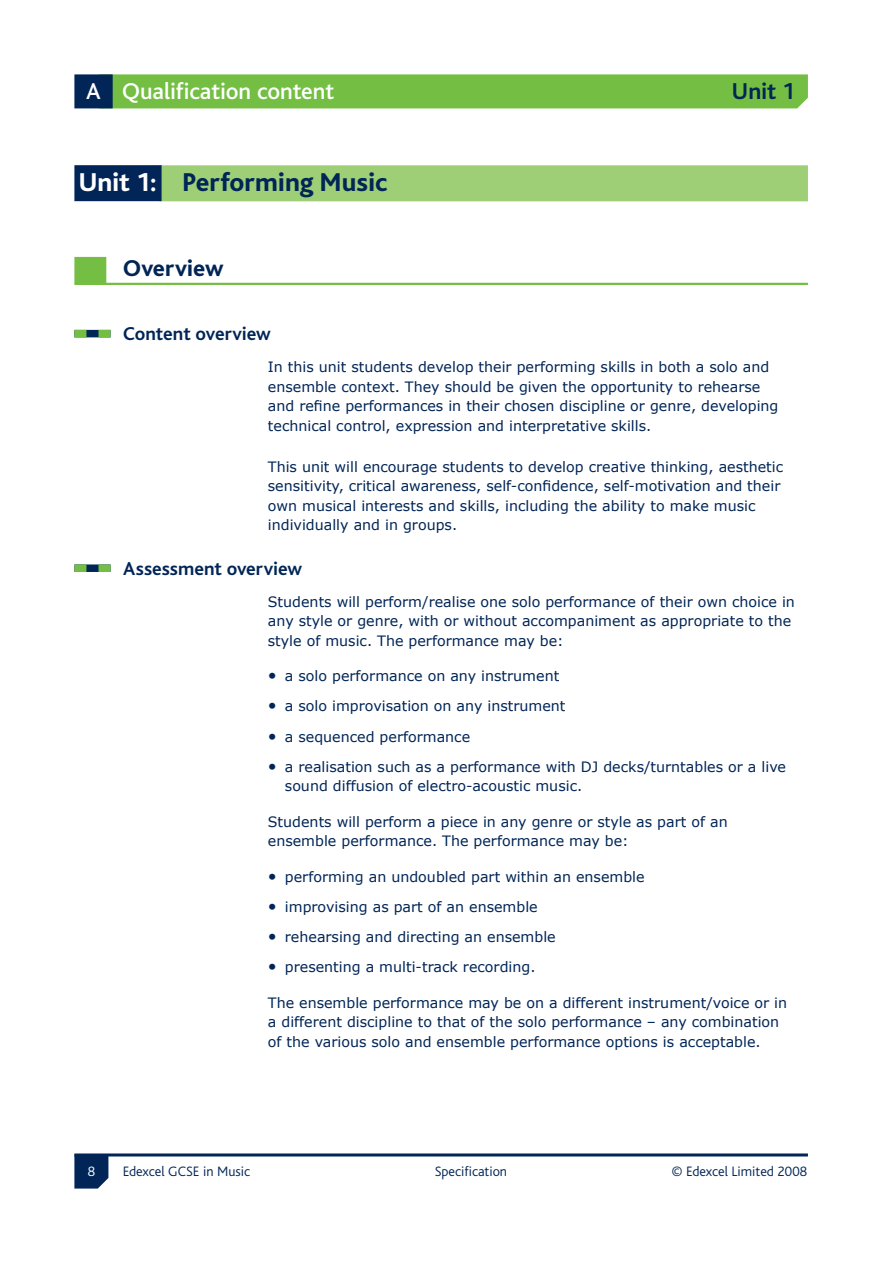
<style>
.page{position:relative;width:893px;height:1263px;background:#fff}
.page>*{position:absolute;margin:0;border:0;box-sizing:border-box;transform-origin:0 0}
.t1{font:800 27px "Bliss";color:#002556}
.t2{font:500 24px "Bliss";letter-spacing:-.005em;color:#fff}
.t3{font:800 24px "Bliss";letter-spacing:-.005em;color:#002556}
.t4{font:700 24px "Bliss";color:#002556}
.t5{font:700 19.5px "Bliss";color:#002556}
.t6{font:14.25px/19.5px "Verdana";color:#002556}
.t7{font:300 14.25px "Bliss";color:#002556}
.t8{font:300 14.25px "Bliss";color:#fff}
.s1{color:#fff}
.s2{font-size:16.5px}
</style>
<div class="page">
<div style="left:113px;top:74px;width:695px;height:34px;background:#74bf43"></div>
<svg style="left:74px;top:1156px;width:34px;height:32px"></svg>
<div style="left:74px;top:74px;width:39px;height:34px;background:#002556"></div>
<hr style="left:74px;top:1153px;width:734px;height:3px;background:#002556">
<div style="left:159px;top:165px;width:649px;height:36px;background:#9ecf77"></div>
<div style="left:74px;top:165px;width:88px;height:36px;background:#002556"></div>
<div style="left:74px;top:257px;width:32px;height:26px;background:#74bf43"></div>
<hr style="left:74px;top:283px;width:734px;height:2px;background:#74bf43">
<svg style="left:74px;top:330px;width:37px;height:7px"></svg>
<svg style="left:74px;top:564px;width:37px;height:8px"></svg>
<h2 class="t2" style="left:86px;top:79px;width:249px">A Qualification content</h2>
<h1 class="t1" style="left:79px;top:168px;width:310px"><span class="s1">Unit 1:</span> Performing Music</h1>
<h2 class="t3" style="left:123px;top:256px;width:102px">Overview</h2>
<h2 class="t4" style="left:732px;top:79px;width:65px">Unit 1</h2>
<h3 class="t5" style="left:123px;top:324px;width:149px">Content overview</h3>
<p class="t6" style="left:268px;top:357px;width:512px">In this unit students develop their performing skills in both a solo and ensemble context. They should be given the opportunity to rehearse and refine performances in their chosen discipline or genre, developing technical control, expression and interpretative skills.</p>
<p class="t6" style="left:268px;top:456px;width:517px">This unit will encourage students to develop creative thinking, aesthetic sensitivity, critical awareness, self-confidence, self-motivation and their own musical interests and skills, including the ability to make music individually and in groups.</p>
<h3 class="t5" style="left:123px;top:558px;width:180px">Assessment overview</h3>
<p class="t6" style="left:268px;top:591px;width:529px">Students will perform/realise one solo performance of their own choice in any style or genre, with or without accompaniment as appropriate to the style of music. The performance may be:</p>
<p class="t6" style="left:268px;top:666px;width:293px"><span class="s2">•</span> a solo performance on any instrument</p>
<p class="t6" style="left:268px;top:696px;width:299px"><span class="s2">•</span> a solo improvisation on any instrument</p>
<p class="t6" style="left:268px;top:726px;width:204px"><span class="s2">•</span> a sequenced performance</p>
<p class="t6" style="left:285px;top:756px;width:503px;text-indent:-17px"><span class="s2">•</span> a realisation such as a performance with DJ decks/turntables or a live sound diffusion of electro-acoustic music.</p>
<p class="t6" style="left:268px;top:811px;width:461px">Students will perform a piece in any genre or style as part of an ensemble performance. The performance may be:</p>
<p class="t6" style="left:268px;top:866px;width:378px"><span class="s2">•</span> performing an undoubled part within an ensemble</p>
<p class="t6" style="left:268px;top:896px;width:271px"><span class="s2">•</span> improvising as part of an ensemble</p>
<p class="t6" style="left:268px;top:926px;width:289px"><span class="s2">•</span> rehearsing and directing an ensemble</p>
<p class="t6" style="left:268px;top:957px;width:269px"><span class="s2">•</span> presenting a multi-track recording.</p>
<p class="t6" style="left:268px;top:992px;width:521px">The ensemble performance may be on a different instrument/voice or in a different discipline to that of the solo performance – any combination of the various solo and ensemble performance options is acceptable.</p>
<p class="t8" style="left:88px;top:1164px;width:9px">8</p>
<p class="t7" style="left:123px;top:1164px;width:129px">Edexcel GCSE in Music</p>
<p class="t7" style="left:435px;top:1164px;width:74px">Specification</p>
<p class="t7" style="left:671px;top:1164px;width:137px">© Edexcel Limited 2008</p>
</div>
